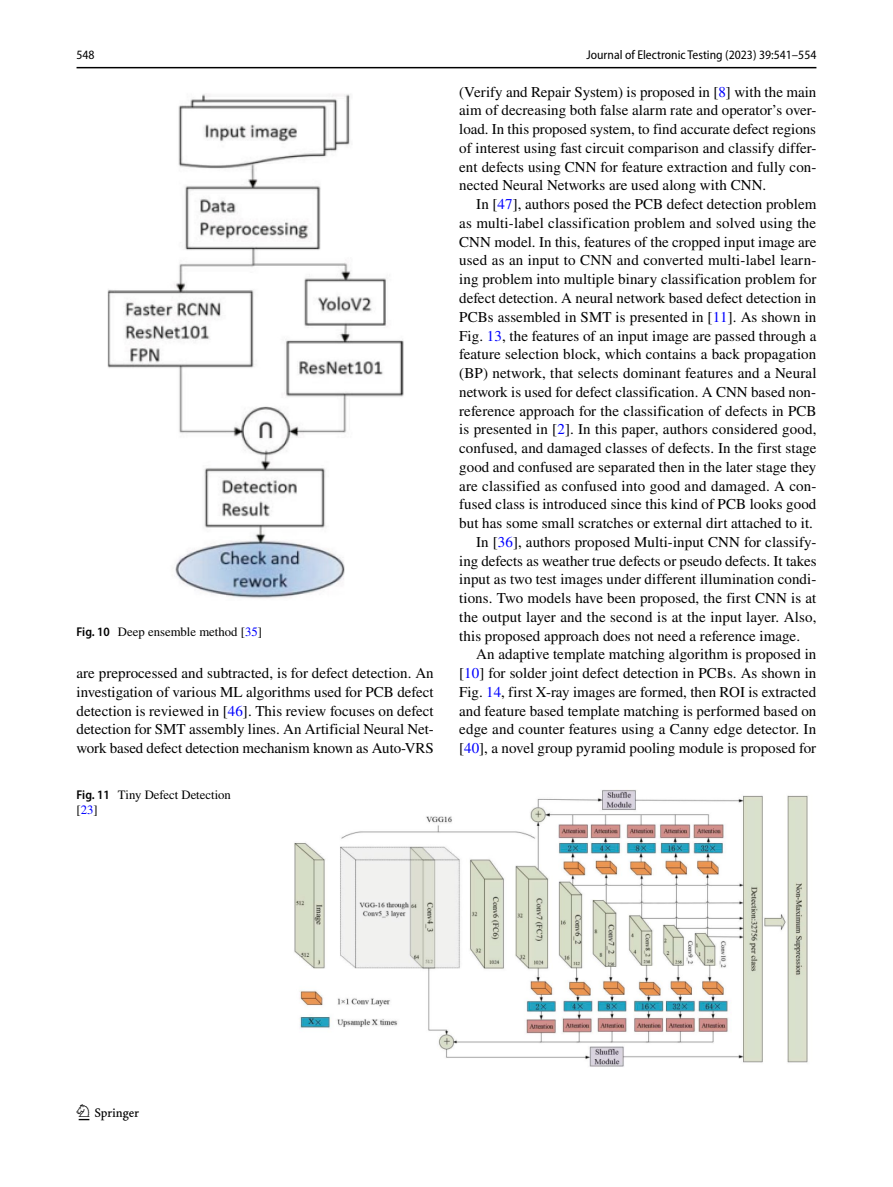
<style>
.page{position:relative;width:893px;height:1187px;background:#fff}
.page>*{position:absolute;margin:0;border:0;box-sizing:border-box;transform-origin:0 0}
.t1{font:22.5px "Springnew Regular 2";color:#000}
.t2{font:15px/18.8px "STIX";letter-spacing:.005em;color:#000;text-align:justify}
.t3{font:12.75px/15px "STIX";color:#000}
.t4{font:semi-condensed 12.75px "Myriad Pro";color:#000}
.s1{font-family:"Myriad Pro";font-weight:600;font-stretch:semi-condensed}
.s2{color:#00f}
</style>
<div class="page">
<hr style="left:77px;top:67px;width:739px;height:1px;background:#000">
<img style="left:107px;top:94px;width:297px;height:505px">
<img style="left:294px;top:790px;width:514px;height:277px">
<p class="t4" style="left:77px;top:48px;width:20px">548</p>
<p class="t4" style="left:586px;top:48px;width:231px">Journal of Electronic Testing (2023) 39:541–554</p>
<p class="t3" style="left:77px;top:625px;width:187px"><span class="s1">Fig. 10</span> Deep ensemble method [<span class="s2">35</span>]</p>
<p class="t2" style="left:77px;top:664px;width:359px">are preprocessed and subtracted, is for defect detection. An investigation of various ML algorithms used for PCB defect detection is reviewed in [<span class="s2">46</span>]. This review focuses on defect detection for SMT assembly lines. An Artificial Neural Net&shy;work based defect detection mechanism known as Auto-VRS</p>
<p class="t3" style="left:77px;top:788px;width:156px"><span class="s1">Fig. 11</span> Tiny Defect Detection [<span class="s2">23</span>]</p>
<p class="t2" style="left:459px;top:83px;width:359px">(Verify and Repair System) is proposed in [<span class="s2">8</span>] with the main aim of decreasing both false alarm rate and operator’s over&shy;load. In this proposed system, to find accurate defect regions of interest using fast circuit comparison and classify differ&shy;ent defects using CNN for feature extraction and fully con&shy;nected Neural Networks are used along with CNN.</p>
<p class="t2" style="left:476px;top:196px;width:342px">In [<span class="s2">47</span>], authors posed the PCB defect detection problem</p>
<p class="t2" style="left:459px;top:214px;width:359px">as multi-label classification problem and solved using the</p>
<p class="t2" style="left:459px;top:233px;width:359px">CNN model. In this, features of the cropped input image are</p>
<p class="t2" style="left:459px;top:252px;width:359px">used as an input to CNN and converted multi-label learn-</p>
<p class="t2" style="left:459px;top:271px;width:359px">ing problem into multiple binary classification problem for</p>
<p class="t2" style="left:459px;top:289px;width:359px">defect detection. A neural network based defect detection in</p>
<p class="t2" style="left:459px;top:308px;width:359px">PCBs assembled in SMT is presented in [<span class="s2">11</span>]. As shown in</p>
<p class="t2" style="left:459px;top:327px;width:359px">Fig. <span class="s2">13</span>, the features of an input image are passed through a</p>
<p class="t2" style="left:459px;top:346px;width:359px">feature selection block, which contains a back propagation</p>
<p class="t2" style="left:459px;top:364px;width:359px">(BP) network, that selects dominant features and a Neural</p>
<p class="t2" style="left:459px;top:383px;width:358px">network is used for defect classification. A CNN based non-</p>
<p class="t2" style="left:459px;top:402px;width:359px">reference approach for the classification of defects in PCB</p>
<p class="t2" style="left:459px;top:421px;width:359px">is presented in [<span class="s2">2</span>]. In this paper, authors considered good,</p>
<p class="t2" style="left:459px;top:439px;width:359px">confused, and damaged classes of defects. In the first stage</p>
<p class="t2" style="left:459px;top:458px;width:359px">good and confused are separated then in the later stage they</p>
<p class="t2" style="left:459px;top:477px;width:359px">are classified as confused into good and damaged. A con-</p>
<p class="t2" style="left:459px;top:496px;width:359px">fused class is introduced since this kind of PCB looks good</p>
<p class="t2" style="left:459px;top:514px;width:355px">but has some small scratches or external dirt attached to it.</p>
<p class="t2" style="left:476px;top:533px;width:342px">In [<span class="s2">36</span>], authors proposed Multi-input CNN for classify-</p>
<p class="t2" style="left:459px;top:552px;width:359px">ing defects as weather true defects or pseudo defects. It takes</p>
<p class="t2" style="left:459px;top:571px;width:359px">input as two test images under different illumination condi-</p>
<p class="t2" style="left:459px;top:589px;width:359px">tions. Two models have been proposed, the first CNN is at</p>
<p class="t2" style="left:459px;top:608px;width:359px">the output layer and the second is at the input layer. Also,</p>
<p class="t2" style="left:459px;top:627px;width:342px">this proposed approach does not need a reference image.</p>
<p class="t2" style="left:476px;top:646px;width:342px">An adaptive template matching algorithm is proposed in</p>
<p class="t2" style="left:459px;top:664px;width:359px">[<span class="s2">10</span>] for solder joint defect detection in PCBs. As shown in</p>
<p class="t2" style="left:459px;top:683px;width:358px">Fig. <span class="s2">14</span>, first X-ray images are formed, then ROI is extracted</p>
<p class="t2" style="left:459px;top:702px;width:359px">and feature based template matching is performed based on</p>
<p class="t2" style="left:459px;top:721px;width:358px">edge and counter features using a Canny edge detector. In</p>
<p class="t2" style="left:459px;top:739px;width:358px">[<span class="s2">40</span>], a novel group pyramid pooling module is proposed for</p>
<h1 class="t1" style="left:79px;top:1104px;width:62px">1 3</h1>
</div>
